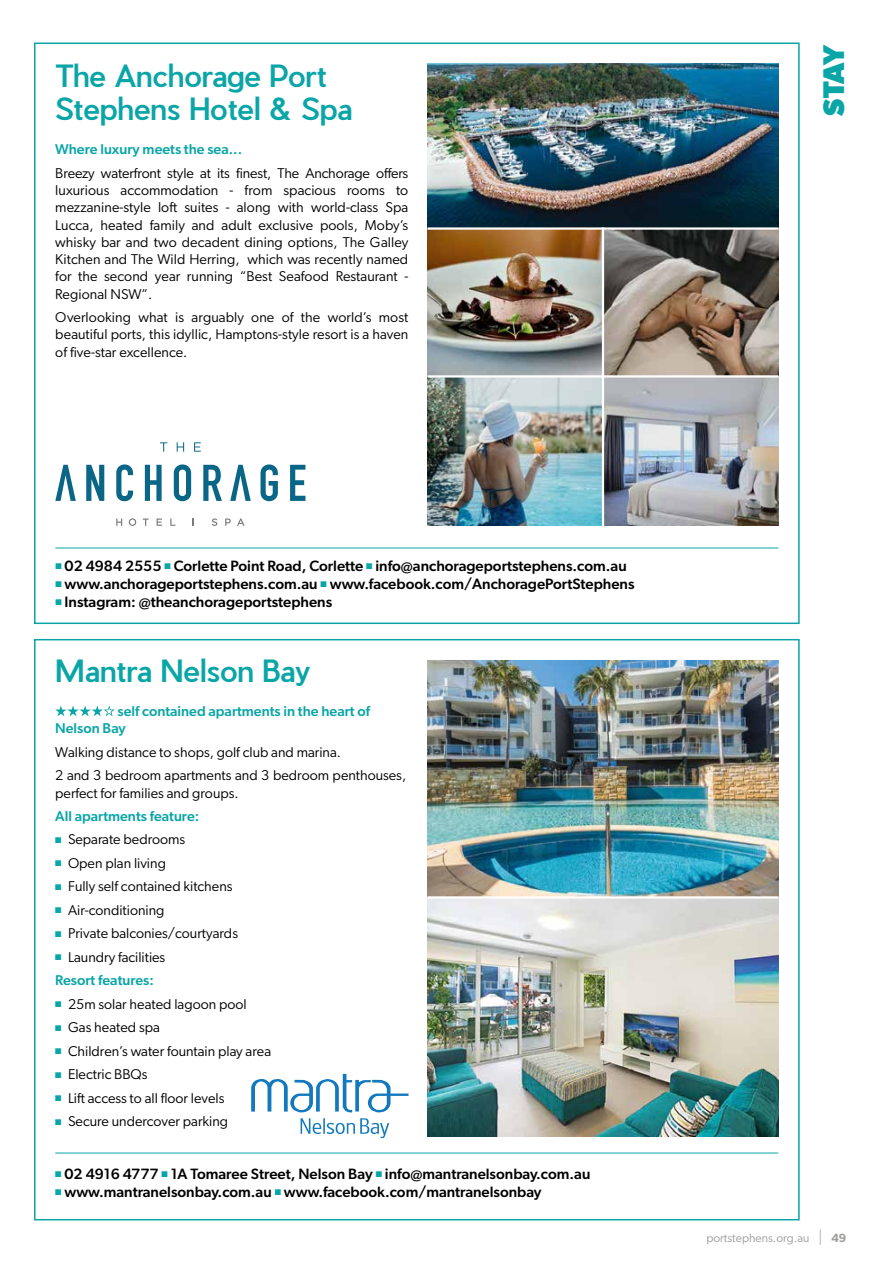
<style>
.page{position:relative;width:872px;height:1263px;background:#fff}
.page>*{position:absolute;margin:0;border:0;box-sizing:border-box;transform-origin:0 0}
.t1{font:500 30px/33px "Pier Sans";letter-spacing:-.005em;color:#09a5a7}
.t2{font:700 30px "Gibson";color:#09a5a7}
.t3{font:500 15px "Gibson";color:#000}
.t4{font:14.25px/17.2px "Gibson";color:#000;text-align:justify}
.t5{font:500 14.25px/17.1px "Gibson";color:#09a5a7}
.t6{font:12px "Gibson";color:#9e9e9d}
.s1{color:#09a5a7}
.s2{font-weight:500;color:#09a5a7}
.s3{font-size:16.8px}
.s4{font-weight:600}
</style>
<div class="page">
<div style="left:34px;top:43px;width:765px;height:581px;background:#fff;border:2px solid #09a5a7"></div>
<img style="left:427px;top:64px;width:351px;height:311px">
<img style="left:427px;top:378px;width:351px;height:148px">
<hr style="left:55px;top:548px;width:723px;height:1px;background:#09a5a7">
<hr style="left:427px;top:227px;width:351px;height:3px;background:#fff">
<hr style="left:602px;top:227px;width:2px;height:299px;background:#fff">
<svg style="left:160px;top:442px;width:7px;height:10px"></svg>
<svg style="left:177px;top:442px;width:7px;height:10px"></svg>
<svg style="left:194px;top:442px;width:7px;height:10px"></svg>
<svg style="left:116px;top:518px;width:6px;height:8px"></svg>
<svg style="left:129px;top:518px;width:7px;height:8px"></svg>
<svg style="left:143px;top:518px;width:6px;height:8px"></svg>
<svg style="left:157px;top:518px;width:5px;height:8px"></svg>
<svg style="left:170px;top:518px;width:5px;height:8px"></svg>
<svg style="left:212px;top:518px;width:5px;height:8px"></svg>
<svg style="left:225px;top:518px;width:6px;height:8px"></svg>
<svg style="left:237px;top:518px;width:8px;height:8px"></svg>
<svg style="left:86px;top:465px;width:18px;height:36px"></svg>
<svg style="left:116px;top:464px;width:17px;height:37px"></svg>
<svg style="left:145px;top:465px;width:17px;height:36px"></svg>
<svg style="left:174px;top:464px;width:17px;height:37px"></svg>
<svg style="left:203px;top:465px;width:19px;height:36px"></svg>
<svg style="left:260px;top:464px;width:18px;height:37px"></svg>
<svg style="left:290px;top:465px;width:15px;height:36px"></svg>
<svg style="left:230px;top:465px;width:21px;height:36px"></svg>
<svg style="left:55px;top:465px;width:21px;height:36px"></svg>
<div style="left:34px;top:639px;width:765px;height:581px;background:#fff;border:2px solid #09a5a7"></div>
<svg style="left:55px;top:705px;width:60px;height:11px"></svg>
<hr style="left:55px;top:1153px;width:723px;height:1px;background:#09a5a7">
<svg style="left:251px;top:1074px;width:157px;height:64px"></svg>
<img style="left:427px;top:660px;width:351px;height:236px">
<img style="left:427px;top:898px;width:351px;height:239px">
<h1 class="t1" style="left:55px;top:59px;width:299px">The Anchorage Port<br>Stephens Hotel &amp; Spa</h1>
<p class="t5" style="left:55px;top:140px;width:188px">Where luxury meets the sea...</p>
<p class="t4" style="left:55px;top:164px;width:354px">Breezy waterfront style at its finest, The Anchorage offers luxurious accommodation - from spacious rooms to mezzanine-style loft suites - along with world-class Spa Lucca, heated family and adult exclusive pools, Moby’s whisky bar and two decadent dining options, The Galley Kitchen and The Wild Herring, which was recently named for the second year running “Best Seafood Restaurant - Regional NSW”.</p>
<p class="t4" style="left:55px;top:308px;width:354px">Overlooking what is arguably one of the world’s most beautiful ports, this idyllic, Hamptons-style resort is a haven of five-star excellence.</p>
<h1 class="t2" style="left:816px;top:116px;width:74px;rotate:-90deg">STAY</h1>
<p class="t3" style="left:55px;top:556px;width:573px"><span class="s1">■</span> 02 4984 2555 <span class="s1">■</span> Corlette Point Road, Corlette <span class="s1">■</span> info@anchorageportstephens.com.au</p>
<p class="t3" style="left:55px;top:574px;width:580px"><span class="s1">■</span> www.anchorageportstephens.com.au <span class="s1">■</span> www.facebook.com/AnchoragePortStephens</p>
<p class="t3" style="left:55px;top:592px;width:278px"><span class="s1">■</span> Instagram: @theanchorageportstephens</p>
<h1 class="t1" style="left:55px;top:655px;width:257px">Mantra Nelson Bay</h1>
<p class="t5" style="left:55px;top:703px;width:316px;text-indent:62px">self contained apartments in the heart of<br>Nelson Bay</p>
<p class="t4" style="left:55px;top:740px;width:352px;line-height:23.5px">Walking distance to shops, golf club and marina.<br>2 and 3 bedroom apartments and 3 bedroom penthouses,</p>
<p class="t4" style="left:55px;top:784px;width:185px">perfect for families and groups.</p>
<p class="t5" style="left:55px;top:807px;width:145px">All apartments feature:</p>
<p class="t4" style="left:55px;top:831px;width:131px"><span class="s1">■</span> Separate bedrooms</p>
<p class="t4" style="left:55px;top:854px;width:112px"><span class="s1">■</span> Open plan living</p>
<p class="t4" style="left:55px;top:878px;width:179px"><span class="s1">■</span> Fully self contained kitchens</p>
<p class="t4" style="left:55px;top:901px;width:111px"><span class="s1">■</span> Air-conditioning</p>
<p class="t4" style="left:55px;top:925px;width:184px"><span class="s1">■</span> Private balconies/courtyards</p>
<p class="t4" style="left:55px;top:945px;width:112px;line-height:23.5px"><span class="s1">■</span> Laundry facilities<br><span class="s2">Resort features:</span></p>
<p class="t4" style="left:55px;top:995px;width:193px"><span class="s1">■</span> 25m solar heated lagoon pool</p>
<p class="t4" style="left:55px;top:1018px;width:106px"><span class="s1">■</span> Gas heated spa</p>
<p class="t4" style="left:55px;top:1042px;width:217px"><span class="s1">■</span> Children’s water fountain play area</p>
<p class="t4" style="left:55px;top:1065px;width:94px"><span class="s1">■</span> Electric BBQs</p>
<p class="t4" style="left:55px;top:1089px;width:171px"><span class="s1">■</span> Lift access to all floor levels</p>
<p class="t4" style="left:55px;top:1112px;width:174px"><span class="s1">■</span> Secure undercover parking</p>
<p class="t3" style="left:55px;top:1164px;width:536px"><span class="s1">■</span> 02 4916 4777 <span class="s1">■</span> 1A Tomaree Street, Nelson Bay <span class="s1">■</span> info@mantranelsonbay.com.au</p>
<p class="t3" style="left:55px;top:1182px;width:488px"><span class="s1">■</span> www.mantranelsonbay.com.au <span class="s1">■</span> www.facebook.com/mantranelsonbay</p>
<p class="t6" style="left:706px;top:1230px;width:142px">portstephens.org.au <span class="s3">|</span> <span class="s4">49</span></p>
</div>
